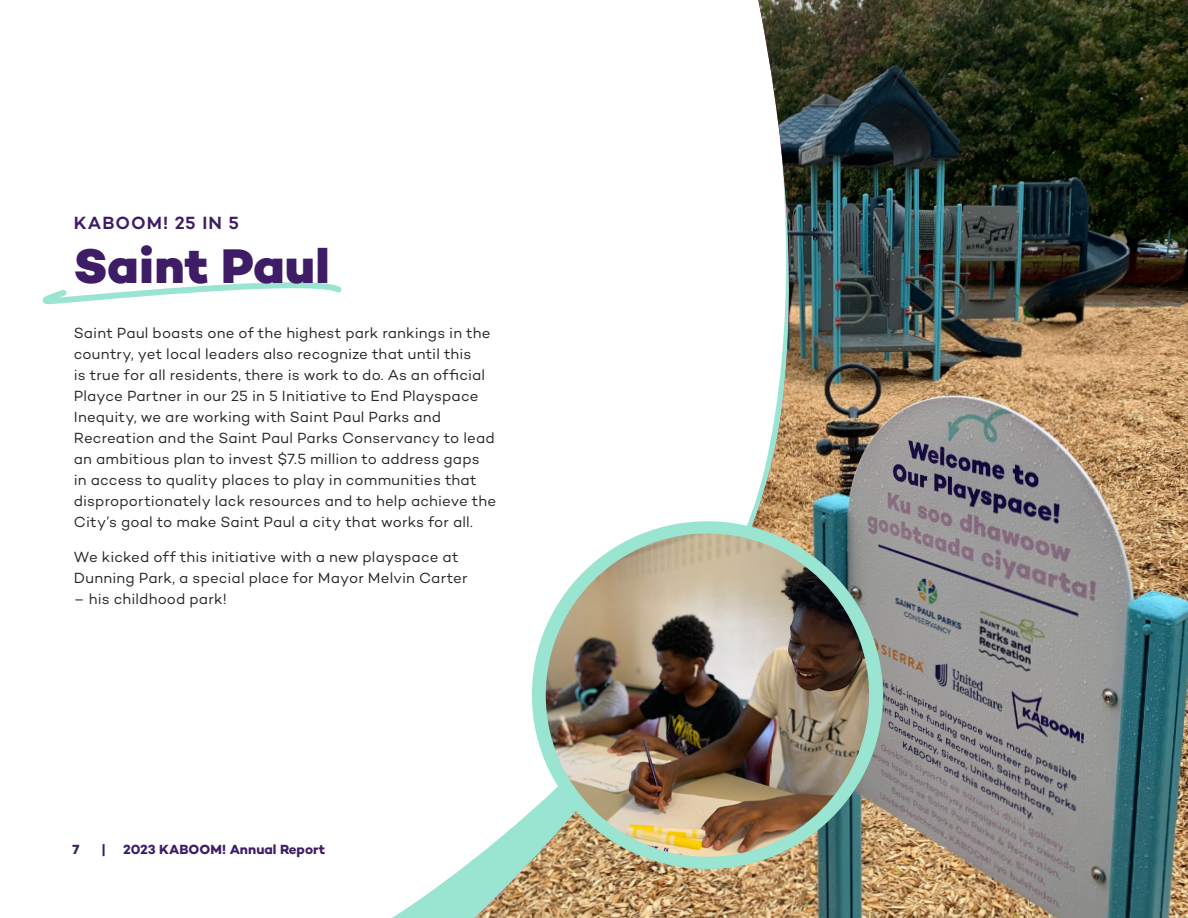
<style>
.page{position:relative;width:1188px;height:918px;background:#fff}
.page>*{position:absolute;margin:0;border:0;box-sizing:border-box;transform-origin:0 0}
.t1{font:800 49.5px "Campton";color:#3e1c66}
.t2{font:600 18px "Campton";letter-spacing:.06em;color:#3e1c66}
.t3{font:15px/21px "Campton";letter-spacing:.01em;color:#242428}
.t4{font:700 13.5px "Campton";color:#3e1c66}
</style>
<div class="page">
<img style="left:475px;top:0;width:713px;height:918px">
<svg style="left:42px;top:282px;width:300px;height:23px"></svg>
<div style="left:532px;top:521px;width:351px;height:348px;background:#99e5d1;border-radius:50%"></div>
<img style="left:546px;top:533px;width:323px;height:324px;border-radius:162px">
<p class="t2" style="left:74px;top:211px;width:167px">KABOOM! 25 IN 5</p>
<h1 class="t1" style="left:74px;top:235px;width:257px">Saint Paul</h1>
<p class="t3" style="left:74px;top:322px;width:424px">Saint Paul boasts one of the highest park rankings in the country, yet local leaders also recognize that until this<br>is true for all residents, there is work to do. As an official Playce Partner in our 25 in 5 Initiative to End Playspace Inequity, we are working with Saint Paul Parks and Recreation and the Saint Paul Parks Conservancy to lead an ambitious plan to invest $7.5 million to address gaps in access to quality places to play in communities that disproportionately lack resources and to help achieve the City’s goal to make Saint Paul a city that works for all.</p>
<p class="t3" style="left:74px;top:546px;width:395px">We kicked off this initiative with a new playspace at<br>Dunning Park, a special place for Mayor Melvin Carter</p>
<p class="t3" style="left:74px;top:588px;width:154px">– his childhood park!</p>
<p class="t4" style="left:72px;top:841px;width:9px">7</p>
<p class="t4" style="left:102px;top:841px;width:6px">|</p>
<p class="t4" style="left:123px;top:841px;width:203px">2023 KABOOM! Annual Report</p>
</div>
